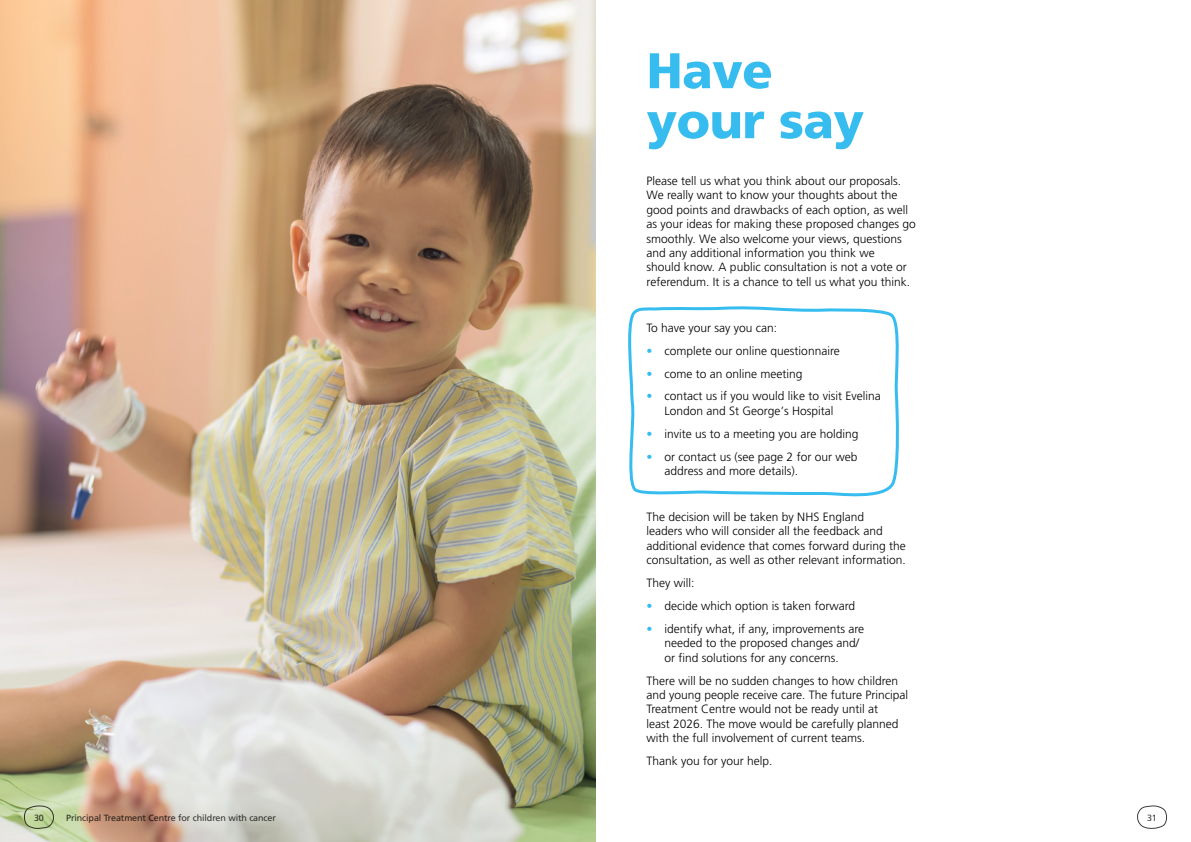
<style>
.page{position:relative;width:1191px;height:842px;background:#fff}
.page>*{position:absolute;margin:0;border:0;box-sizing:border-box;transform-origin:0 0}
.t1{font:900 50px/50px "Frutiger";letter-spacing:-.01em;color:#36bcee}
.t2{font:300 12px/14.4px "Frutiger";color:#000}
.t3{font:9px "Frutiger";letter-spacing:-.01em;color:#3c3c3b}
.s1{color:#36bcee}
</style>
<div class="page">
<svg style="left:628px;top:306px;width:271px;height:191px"></svg>
<img style="left:0;top:0;width:595px;height:842px">
<svg style="left:23px;top:804px;width:31px;height:26px"></svg>
<svg style="left:1137px;top:805px;width:30px;height:24px"></svg>
<h1 class="t1" style="left:646px;top:45px;width:219px">Have your say</h1>
<p class="t2" style="left:646px;top:174px;width:271px">Please tell us what you think about our proposals.<br>We really want to know your thoughts about the good points and drawbacks of each option, as well as your ideas for making these proposed changes go smoothly. We also welcome your views, questions and any additional information you think we<br>should know. A public consultation is not a vote or referendum. It is a chance to tell us what you think.</p>
<p class="t2" style="left:646px;top:320px;width:132px">To have your say you can:</p>
<p class="t2" style="left:646px;top:343px;width:195px"><span class="s1">•</span> complete our online questionnaire</p>
<p class="t2" style="left:646px;top:366px;width:158px"><span class="s1">•</span> come to an online meeting</p>
<p class="t2" style="left:664px;top:389px;width:218px;text-indent:-18px"><span class="s1">•</span> contact us if you would like to visit Evelina<br>London and St George’s Hospital</p>
<p class="t2" style="left:646px;top:426px;width:213px"><span class="s1">•</span> invite us to a meeting you are holding</p>
<p class="t2" style="left:664px;top:449px;width:194px;text-indent:-18px"><span class="s1">•</span> or contact us (see page 2 for our web address and more details).</p>
<p class="t2" style="left:646px;top:509px;width:261px">The decision will be taken by NHS England<br>leaders who will consider all the feedback and additional evidence that comes forward during the consultation, as well as other relevant information.</p>
<p class="t2" style="left:646px;top:576px;width:49px">They will:</p>
<p class="t2" style="left:646px;top:598px;width:210px"><span class="s1">•</span> decide which option is taken forward</p>
<p class="t2" style="left:664px;top:621px;width:201px;text-indent:-18px"><span class="s1">•</span> identify what, if any, improvements are needed to the proposed changes and/ or find solutions for any concerns.</p>
<p class="t2" style="left:646px;top:673px;width:263px">There will be no sudden changes to how children and young people receive care. The future Principal Treatment Centre would not be ready until at<br>least 2026. The move would be carefully planned with the full involvement of current teams.</p>
<p class="t2" style="left:646px;top:754px;width:128px">Thank you for your help.</p>
<p class="t3" style="left:34px;top:812px;width:11px">30</p>
<p class="t3" style="left:66px;top:812px;width:211px">Principal Treatment Centre for children with cancer</p>
<p class="t3" style="left:1147px;top:812px;width:11px">31</p>
</div>
